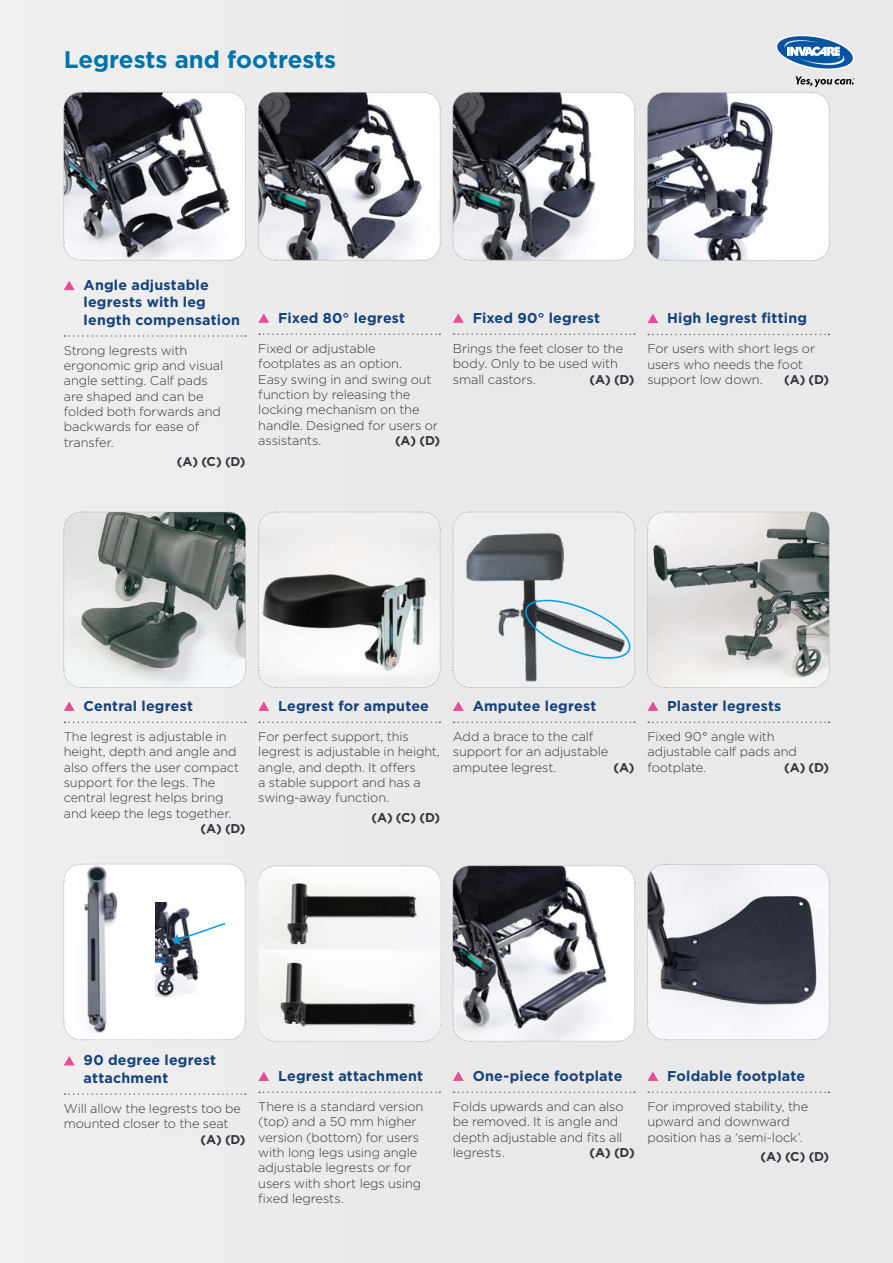
<style>
.page{position:relative;width:893px;height:1263px;background:#e9e9ea}
.page>*{position:absolute;margin:0;border:0;box-sizing:border-box;transform-origin:0 0}
.t1{font:700 24px "Gotham";color:#0073a9}
.t2{font:700 14.25px/17.2px "Gotham";letter-spacing:.015em;color:#14427a}
.t3{font:300 12.75px/15.3px "Gotham";letter-spacing:-.01em;color:#35353d}
.t4{font:700 12.75px "Gotham";color:#35353d}
</style>
<div class="page">
<svg style="left:63px;top:92px;width:184px;height:169px"></svg>
<svg style="left:258px;top:92px;width:183px;height:169px"></svg>
<svg style="left:452px;top:92px;width:184px;height:169px"></svg>
<svg style="left:258px;top:511px;width:183px;height:177px"></svg>
<svg style="left:647px;top:511px;width:183px;height:177px;background:#babcbb"></svg>
<svg style="left:63px;top:511px;width:184px;height:177px;background:#9ca2a0"></svg>
<svg style="left:454px;top:333px;width:181px;height:2px"></svg>
<svg style="left:453px;top:313px;width:11px;height:10px"></svg>
<svg style="left:65px;top:335px;width:181px;height:2px"></svg>
<svg style="left:64px;top:281px;width:11px;height:9px"></svg>
<svg style="left:259px;top:333px;width:181px;height:2px"></svg>
<svg style="left:258px;top:313px;width:11px;height:10px"></svg>
<svg style="left:259px;top:721px;width:181px;height:2px"></svg>
<svg style="left:258px;top:701px;width:11px;height:10px"></svg>
<svg style="left:648px;top:721px;width:181px;height:2px"></svg>
<svg style="left:647px;top:701px;width:11px;height:10px"></svg>
<svg style="left:65px;top:721px;width:181px;height:2px"></svg>
<svg style="left:64px;top:701px;width:11px;height:10px"></svg>
<svg style="left:258px;top:865px;width:183px;height:177px"></svg>
<svg style="left:259px;top:1091px;width:181px;height:2px"></svg>
<svg style="left:258px;top:1071px;width:11px;height:10px"></svg>
<svg style="left:452px;top:865px;width:184px;height:177px"></svg>
<svg style="left:454px;top:1091px;width:181px;height:2px"></svg>
<svg style="left:453px;top:1071px;width:11px;height:10px"></svg>
<svg style="left:647px;top:863px;width:183px;height:177px"></svg>
<svg style="left:648px;top:1091px;width:181px;height:2px"></svg>
<svg style="left:647px;top:1071px;width:11px;height:10px"></svg>
<svg style="left:454px;top:721px;width:181px;height:2px"></svg>
<svg style="left:453px;top:701px;width:11px;height:10px"></svg>
<svg style="left:452px;top:511px;width:184px;height:177px;background:#c7cbce"></svg>
<svg style="left:647px;top:35px;width:207px;height:226px"></svg>
<svg style="left:648px;top:334px;width:181px;height:1px"></svg>
<svg style="left:647px;top:314px;width:11px;height:9px"></svg>
<svg style="left:65px;top:1093px;width:181px;height:2px"></svg>
<svg style="left:64px;top:1056px;width:11px;height:9px"></svg>
<svg style="left:63px;top:863px;width:183px;height:177px"></svg>
<h1 class="t1" style="left:64px;top:44px;width:274px">Legrests and footrests</h1>
<p class="t2" style="left:84px;top:276px;width:158px">Angle adjustable legrests with leg length compensation</p>
<p class="t3" style="left:64px;top:342px;width:161px">Strong legrests with ergonomic grip and visual angle setting. Calf pads are shaped and can be folded both forwards and backwards for ease of transfer.</p>
<p class="t4" style="left:177px;top:453px;width:70px">(A) (C) (D)</p>
<p class="t2" style="left:278px;top:309px;width:128px">Fixed 80° legrest</p>
<p class="t3" style="left:258px;top:340px;width:181px">Fixed or adjustable footplates as an option.<br>Easy swing in and swing out function by releasing the locking mechanism on the handle. Designed for users or assistants.</p>
<p class="t4" style="left:395px;top:432px;width:47px">(A) (D)</p>
<p class="t2" style="left:473px;top:309px;width:129px">Fixed 90° legrest</p>
<p class="t3" style="left:453px;top:340px;width:172px">Brings the feet closer to the body. Only to be used with small castors.</p>
<p class="t4" style="left:590px;top:371px;width:47px">(A) (D)</p>
<p class="t2" style="left:667px;top:309px;width:141px">High legrest fitting</p>
<p class="t3" style="left:647px;top:341px;width:169px">For users with short legs or users who needs the foot support low down.</p>
<p class="t4" style="left:784px;top:371px;width:47px">(A) (D)</p>
<p class="t2" style="left:84px;top:697px;width:111px">Central legrest</p>
<p class="t3" style="left:64px;top:728px;width:177px">The legrest is adjustable in height, depth and angle and also offers the user compact support for the legs. The central legrest helps bring and keep the legs together.</p>
<p class="t4" style="left:200px;top:820px;width:47px">(A) (D)</p>
<p class="t2" style="left:278px;top:697px;width:152px">Legrest for amputee</p>
<p class="t3" style="left:258px;top:728px;width:183px">For perfect support, this legrest is adjustable in height, angle, and depth. It offers<br>a stable support and has a swing-away function.</p>
<p class="t4" style="left:371px;top:809px;width:70px">(A) (C) (D)</p>
<p class="t2" style="left:473px;top:697px;width:125px">Amputee legrest</p>
<p class="t3" style="left:453px;top:728px;width:157px">Add a brace to the calf support for an adjustable amputee legrest.</p>
<p class="t4" style="left:613px;top:759px;width:23px">(A)</p>
<p class="t2" style="left:667px;top:697px;width:116px">Plaster legrests</p>
<p class="t3" style="left:647px;top:728px;width:151px">Fixed 90° angle with adjustable calf pads and footplate.</p>
<p class="t4" style="left:784px;top:759px;width:47px">(A) (D)</p>
<p class="t2" style="left:84px;top:1052px;width:134px">90 degree legrest attachment</p>
<p class="t3" style="left:64px;top:1100px;width:179px">Will allow the legrests too be mounted closer to the seat</p>
<p class="t4" style="left:200px;top:1130px;width:47px">(A) (D)</p>
<p class="t2" style="left:278px;top:1067px;width:146px">Legrest attachment</p>
<p class="t3" style="left:258px;top:1098px;width:167px">There is a standard version (top) and a 50 mm higher version (bottom) for users with long legs using angle adjustable legrests or for users with short legs using fixed legrests.</p>
<p class="t2" style="left:473px;top:1067px;width:151px">One-piece footplate</p>
<p class="t3" style="left:453px;top:1098px;width:172px">Folds upwards and can also be removed. It is angle and depth adjustable and fits all legrests.</p>
<p class="t4" style="left:590px;top:1144px;width:47px">(A) (D)</p>
<p class="t2" style="left:667px;top:1067px;width:139px">Foldable footplate</p>
<p class="t3" style="left:647px;top:1098px;width:162px">For improved stability, the upward and downward position has a ‘semi-lock’.</p>
<p class="t4" style="left:760px;top:1148px;width:70px">(A) (C) (D)</p>
</div>
